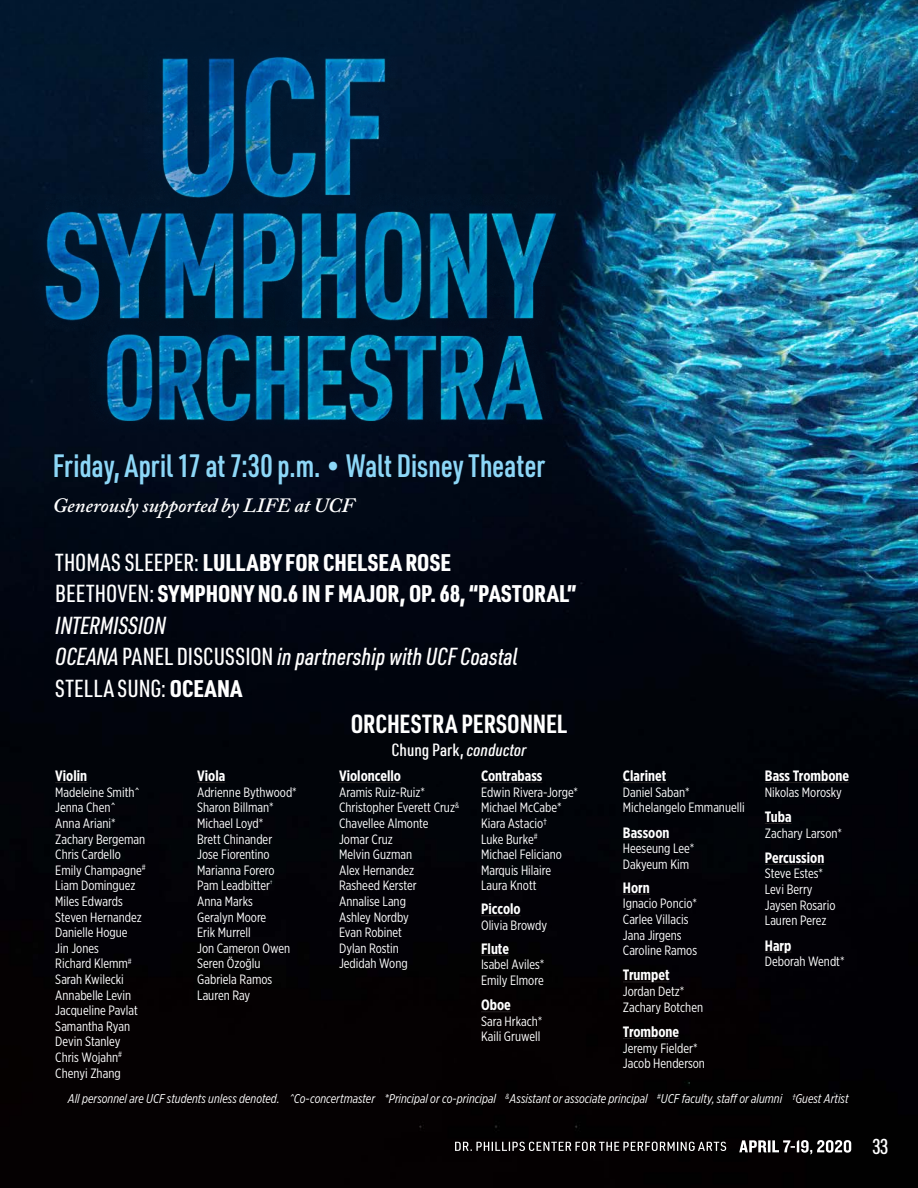
<style>
.page{position:relative;width:918px;height:1188px;background:#fff}
.page>*{position:absolute;margin:0;border:0;box-sizing:border-box;transform-origin:0 0}
.t1{font:600 31.5px "URWDIN Cond";color:#8dd7f7;scale:.93 1}
.t2{font:700 25.5px "URWDIN Cond";color:#fff}
.t3{font:900 24px "URWDIN Cond";letter-spacing:.005em;color:#fff}
.t4{font:italic 500 24px "URWDIN Cond";letter-spacing:-.005em;color:#fff}
.t5{font:500 24px "URWDIN Cond";letter-spacing:.01em;color:#fff}
.t6{font:500 21px "URWDIN Cond";color:#fff}
.t7{font:italic 600 20.25px "Adobe Caslon Pro";letter-spacing:-.005em;color:#fff}
.t8{font:500 17.25px "URWDIN Cond";color:#fff;scale:1.06 1}
.t9{font:700 15px "Gotham X Narrow";color:#fff}
.t10{font:13.5px "Gotham X Narrow";color:#fff}
.t11{font:italic 12.75px "Gotham X Narrow";color:#fff}
.s1{font-size:25.5px}
.s2{font-weight:500}
.s3{font-style:normal}
.s4{font-weight:900}
.s5{font-style:italic}
</style>
<div class="page">
<img style="left:0;top:0;width:918px;height:1188px">
<img style="left:0;top:0;width:624px;height:533px">
<hr style="left:55px;top:782px;width:32px;height:1px;background:#231f20">
<svg style="left:197px;top:782px;width:28px;height:1px"></svg>
<hr style="left:339px;top:782px;width:62px;height:1px;background:#231f20">
<hr style="left:481px;top:782px;width:61px;height:1px;background:#231f20">
<hr style="left:481px;top:915px;width:40px;height:1px;background:#231f20">
<svg style="left:481px;top:955px;width:28px;height:1px"></svg>
<hr style="left:481px;top:1011px;width:30px;height:1px;background:#231f20">
<hr style="left:623px;top:782px;width:43px;height:1px;background:#231f20">
<hr style="left:623px;top:839px;width:47px;height:1px;background:#231f20">
<svg style="left:623px;top:894px;width:27px;height:1px"></svg>
<hr style="left:623px;top:982px;width:47px;height:1px;background:#231f20">
<hr style="left:623px;top:1038px;width:56px;height:1px;background:#231f20">
<hr style="left:765px;top:782px;width:84px;height:1px;background:#231f20">
<svg style="left:765px;top:823px;width:27px;height:1px"></svg>
<hr style="left:765px;top:864px;width:59px;height:1px;background:#231f20">
<svg style="left:765px;top:952px;width:27px;height:1px"></svg>
<svg style="left:455px;top:1140px;width:396px;height:14px;background:#454344"></svg>
<p class="t1" style="left:53px;top:444px;width:531px">Friday, April 17 at 7:30 p.m. <span class="s1">•</span> Walt Disney Theater</p>
<p class="t7" style="left:53px;top:494px;width:303px">Generously supported by LIFE at UCF</p>
<p class="t3" style="left:55px;top:546px;width:397px"><span class="s2">THOMAS SLEEPER:</span> LULLABY FOR CHELSEA ROSE</p>
<p class="t3" style="left:55px;top:577px;width:523px"><span class="s2">BEETHOVEN:</span> SYMPHONY NO.6 IN F MAJOR, OP. 68, “PASTORAL”</p>
<p class="t4" style="left:55px;top:609px;width:112px">INTERMISSION</p>
<p class="t4" style="left:55px;top:641px;width:464px">OCEANA <span class="s3">PANEL DISCUSSION</span> in partnership with UCF Coastal</p>
<p class="t5" style="left:55px;top:672px;width:188px">STELLA SUNG: <span class="s4">OCEANA</span></p>
<p class="t9" style="left:55px;top:767px;width:33px">Violin</p>
<p class="t10" style="left:55px;top:784px;width:86px">Madeleine Smith^</p>
<p class="t10" style="left:55px;top:800px;width:62px">Jenna Chen^</p>
<p class="t10" style="left:55px;top:815px;width:62px">Anna Ariani*</p>
<p class="t10" style="left:55px;top:831px;width:92px">Zachary Bergeman</p>
<p class="t10" style="left:55px;top:846px;width:67px">Chris Cardello</p>
<p class="t10" style="left:55px;top:862px;width:92px">Emily Champagne<sup>#</sup></p>
<p class="t10" style="left:55px;top:878px;width:82px">Liam Dominguez</p>
<p class="t10" style="left:55px;top:893px;width:69px">Miles Edwards</p>
<p class="t10" style="left:55px;top:909px;width:88px">Steven Hernandez</p>
<p class="t10" style="left:55px;top:924px;width:74px">Danielle Hogue</p>
<p class="t10" style="left:55px;top:940px;width:45px">Jin Jones</p>
<p class="t10" style="left:55px;top:956px;width:78px">Richard Klemm<sup>#</sup></p>
<p class="t10" style="left:55px;top:971px;width:70px">Sarah Kwilecki</p>
<p class="t10" style="left:55px;top:987px;width:77px">Annabelle Levin</p>
<p class="t10" style="left:55px;top:1002px;width:84px">Jacqueline Pavlat</p>
<p class="t10" style="left:55px;top:1018px;width:76px">Samantha Ryan</p>
<p class="t10" style="left:55px;top:1034px;width:67px">Devin Stanley</p>
<p class="t10" style="left:55px;top:1049px;width:68px">Chris Wojahn<sup>#</sup></p>
<p class="t10" style="left:55px;top:1065px;width:67px">Chenyi Zhang</p>
<p class="t9" style="left:197px;top:767px;width:30px">Viola</p>
<p class="t10" style="left:197px;top:784px;width:101px">Adrienne Bythwood*</p>
<p class="t10" style="left:197px;top:800px;width:78px">Sharon Billman*</p>
<p class="t10" style="left:197px;top:815px;width:68px">Michael Loyd*</p>
<p class="t10" style="left:197px;top:831px;width:77px">Brett Chinander</p>
<p class="t10" style="left:197px;top:846px;width:74px">Jose Fiorentino</p>
<p class="t10" style="left:197px;top:862px;width:79px">Marianna Forero</p>
<p class="t10" style="left:197px;top:878px;width:77px">Pam Leadbitter<sup>†</sup></p>
<p class="t10" style="left:197px;top:893px;width:57px">Anna Marks</p>
<p class="t10" style="left:197px;top:909px;width:71px">Geralyn Moore</p>
<p class="t10" style="left:197px;top:924px;width:55px">Erik Murrell</p>
<p class="t10" style="left:197px;top:940px;width:94px">Jon Cameron Owen</p>
<p class="t10" style="left:197px;top:956px;width:65px">Seren Özoğlu</p>
<p class="t10" style="left:197px;top:971px;width:77px">Gabriela Ramos</p>
<p class="t10" style="left:197px;top:987px;width:55px">Lauren Ray</p>
<p class="t2" style="left:351px;top:707px;width:218px">ORCHESTRA PERSONNEL</p>
<p class="t8" style="left:392px;top:739px;width:129px">Chung Park, <span class="s5">conductor</span></p>
<p class="t9" style="left:339px;top:767px;width:63px">Violoncello</p>
<p class="t10" style="left:339px;top:784px;width:88px">Aramis Ruiz-Ruiz*</p>
<p class="t10" style="left:339px;top:800px;width:121px">Christopher Everett Cruz<sup>&amp;</sup></p>
<p class="t10" style="left:339px;top:815px;width:91px">Chavellee Almonte</p>
<p class="t10" style="left:339px;top:831px;width:55px">Jomar Cruz</p>
<p class="t10" style="left:339px;top:846px;width:75px">Melvin Guzman</p>
<p class="t10" style="left:339px;top:862px;width:77px">Alex Hernandez</p>
<p class="t10" style="left:339px;top:878px;width:79px">Rasheed Kerster</p>
<p class="t10" style="left:339px;top:893px;width:68px">Annalise Lang</p>
<p class="t10" style="left:339px;top:909px;width:71px">Ashley Nordby</p>
<p class="t10" style="left:339px;top:924px;width:64px">Evan Robinet</p>
<p class="t10" style="left:339px;top:940px;width:61px">Dylan Rostin</p>
<p class="t10" style="left:339px;top:956px;width:70px">Jedidah Wong</p>
<p class="t9" style="left:481px;top:767px;width:63px">Contrabass</p>
<p class="t10" style="left:481px;top:784px;width:99px">Edwin Rivera-Jorge*</p>
<p class="t10" style="left:481px;top:800px;width:82px">Michael McCabe*</p>
<p class="t10" style="left:481px;top:815px;width:68px">Kiara Astacio†</p>
<p class="t10" style="left:481px;top:831px;width:58px">Luke Burke<sup>#</sup></p>
<p class="t10" style="left:481px;top:846px;width:82px">Michael Feliciano</p>
<p class="t10" style="left:481px;top:862px;width:72px">Marquis Hilaire</p>
<p class="t10" style="left:481px;top:878px;width:57px">Laura Knott</p>
<p class="t9" style="left:481px;top:900px;width:41px">Piccolo</p>
<p class="t10" style="left:481px;top:917px;width:68px">Olivia Browdy</p>
<p class="t9" style="left:481px;top:939px;width:29px">Flute</p>
<p class="t10" style="left:481px;top:957px;width:65px">Isabel Aviles*</p>
<p class="t10" style="left:481px;top:972px;width:64px">Emily Elmore</p>
<p class="t9" style="left:481px;top:996px;width:31px">Oboe</p>
<p class="t10" style="left:481px;top:1013px;width:63px">Sara Hrkach*</p>
<p class="t10" style="left:481px;top:1029px;width:61px">Kaili Gruwell</p>
<p class="t9" style="left:623px;top:767px;width:45px">Clarinet</p>
<p class="t10" style="left:623px;top:784px;width:68px">Daniel Saban*</p>
<p class="t10" style="left:623px;top:800px;width:123px">Michelangelo Emmanuelli</p>
<p class="t9" style="left:623px;top:823px;width:48px">Bassoon</p>
<p class="t10" style="left:623px;top:840px;width:73px">Heeseung Lee*</p>
<p class="t10" style="left:623px;top:856px;width:68px">Dakyeum Kim</p>
<p class="t9" style="left:623px;top:878px;width:28px">Horn</p>
<p class="t10" style="left:623px;top:896px;width:76px">Ignacio Poncio*</p>
<p class="t10" style="left:623px;top:911px;width:67px">Carlee Villacis</p>
<p class="t10" style="left:623px;top:927px;width:60px">Jana Jirgens</p>
<p class="t10" style="left:623px;top:942px;width:76px">Caroline Ramos</p>
<p class="t9" style="left:623px;top:966px;width:48px">Trumpet</p>
<p class="t10" style="left:623px;top:983px;width:63px">Jordan Detz*</p>
<p class="t10" style="left:623px;top:999px;width:82px">Zachary Botchen</p>
<p class="t9" style="left:623px;top:1022px;width:58px">Trombone</p>
<p class="t10" style="left:623px;top:1040px;width:76px">Jeremy Fielder*</p>
<p class="t10" style="left:623px;top:1055px;width:84px">Jacob Henderson</p>
<p class="t9" style="left:765px;top:767px;width:86px">Bass Trombone</p>
<p class="t10" style="left:765px;top:784px;width:78px">Nikolas Morosky</p>
<p class="t9" style="left:765px;top:807px;width:28px">Tuba</p>
<p class="t10" style="left:765px;top:825px;width:79px">Zachary Larson*</p>
<p class="t9" style="left:765px;top:848px;width:61px">Percussion</p>
<p class="t10" style="left:765px;top:866px;width:60px">Steve Estes*</p>
<p class="t10" style="left:765px;top:881px;width:49px">Levi Berry</p>
<p class="t10" style="left:765px;top:897px;width:72px">Jaysen Rosario</p>
<p class="t10" style="left:765px;top:913px;width:63px">Lauren Perez</p>
<p class="t9" style="left:765px;top:936px;width:28px">Harp</p>
<p class="t10" style="left:765px;top:953px;width:81px">Deborah Wendt*</p>
<p class="t11" style="left:68px;top:1091px;width:782px">All personnel are UCF students unless denoted. ^Co-concertmaster *Principal or co-principal <sup>&amp;</sup>Assistant or associate principal <sup>#</sup>UCF faculty, staff or alumni †Guest Artist</p>
<h3 class="t6" style="left:872px;top:1132px;width:18px">33</h3>
</div>
